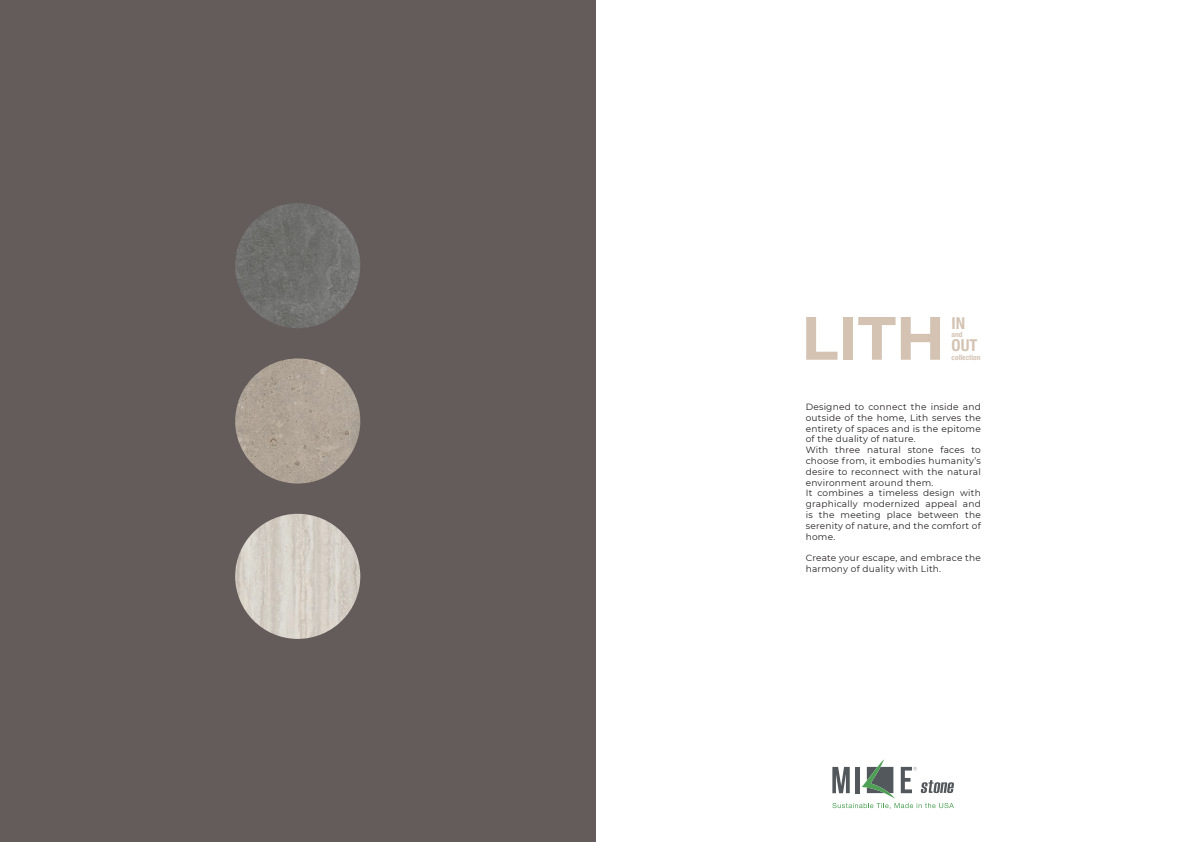
<style>
.page{position:relative;width:1191px;height:842px;background:#fff}
.page>*{position:absolute;margin:0;border:0;box-sizing:border-box;transform-origin:0 0}
.t1{font:700 61px "Montserrat";color:#d4c3b3}
.t2{font:700 condensed 16.4px "Helvetica Neue";color:#d4c3b3}
.t3{font:9px/10.8px "Montserrat";letter-spacing:.025em;color:#231f20;text-align:justify}
.t4{font:700 condensed 7.5px "Helvetica Neue";color:#d4c3b3}
</style>
<div class="page">
<div style="left:0;top:0;width:595px;height:842px;background:#645c5a"></div>
<img style="left:235px;top:514px;width:125px;height:125px;border-radius:63px">
<img style="left:235px;top:358px;width:125px;height:125px;border-radius:63px">
<img style="left:235px;top:203px;width:125px;height:125px;border-radius:63px">
<svg style="left:832px;top:759px;width:122px;height:50px"></svg>
<p class="t1" style="left:801px;top:294px;width:145px">LITH</p>
<p class="t2" style="left:951px;top:309px;width:15px">IN</p>
<p class="t4" style="left:951px;top:328px;width:13px">and</p>
<p class="t2" style="left:951px;top:332px;width:27px">OUT</p>
<p class="t4" style="left:951px;top:351px;width:30px">collection</p>
<p class="t3" style="left:805px;top:401px;width:176px">Designed to connect the inside and outside of the home, Lith serves the entirety of spaces and is the epitome of the duality of nature.</p>
<p class="t3" style="left:805px;top:444px;width:176px">With three natural stone faces to choose from, it embodies humanity’s desire to reconnect with the natural environment around them.</p>
<p class="t3" style="left:805px;top:487px;width:176px">It combines a timeless design with graphically modernized appeal and is the meeting place between the serenity of nature, and the comfort of home.</p>
<p class="t3" style="left:805px;top:552px;width:176px">Create your escape, and embrace the harmony of duality with Lith.</p>
</div>
